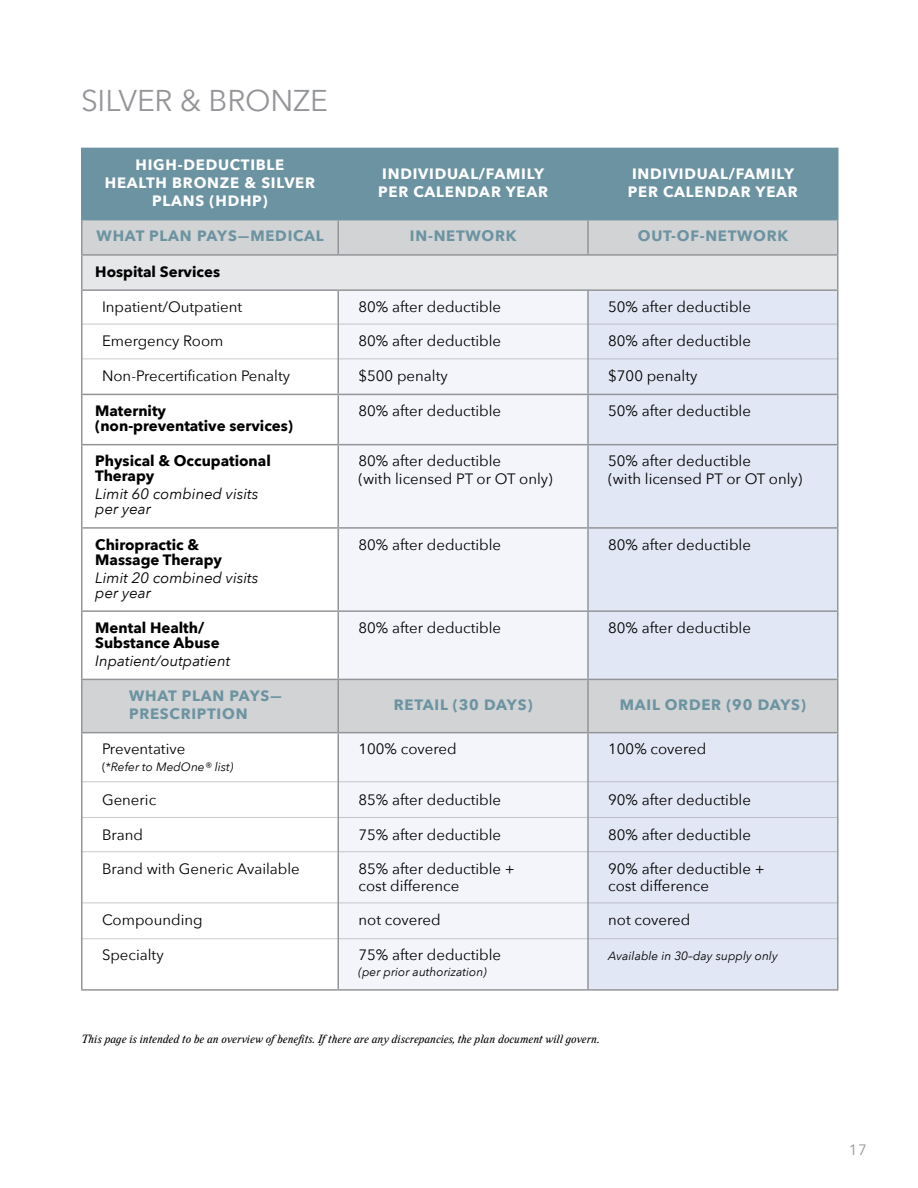
<style>
.page{position:relative;width:918px;height:1188px;background:#fff}
.page>*{position:absolute;margin:0;border:0;box-sizing:border-box;transform-origin:0 0}
.t1{font:30px "Avenir Next";letter-spacing:-.01em;color:#939598}
.t2{font:15px/18px "Avenir Next";color:#000}
.t3{font:700 15px/15px "Avenir Next";color:#000}
.t4{font:700 15px/18px "Avenir Next";letter-spacing:.05em;color:#fff}
.t5{font:700 15px/18px "Avenir Next";letter-spacing:.05em;color:#6c93a1}
.t6{font:italic 15px/15px "Avenir Next";color:#000}
.t7{font:15px "Avenir Next";color:#939598}
.t8{font:italic 12px "Felice";color:#000}
.t9{font:italic 12px "Avenir Next";color:#000}
.s1{font-style:normal}
</style>
<div class="page">
<div style="left:82px;top:149px;width:755px;height:70px;background:#6c93a1"></div>
<svg style="left:82px;top:220px;width:755px;height:512px"></svg>
<div style="left:82px;top:255px;width:756px;height:35px;background:#e6e7e8"></div>
<svg style="left:339px;top:291px;width:248px;height:698px;fill:#f3f5fb"></svg>
<svg style="left:589px;top:291px;width:248px;height:698px;background:#e0e5f2"></svg>
<hr style="left:81px;top:220px;width:1px;height:34px;background:#939598">
<hr style="left:338px;top:220px;width:1px;height:34px;background:#939598">
<hr style="left:587px;top:220px;width:2px;height:34px;background:#939598">
<hr style="left:837px;top:220px;width:1px;height:34px;background:#939598">
<hr style="left:81px;top:254px;width:257px;height:2px;background:#939598">
<hr style="left:81px;top:256px;width:1px;height:33px;background:#939598">
<hr style="left:338px;top:254px;width:250px;height:2px;background:#939598">
<hr style="left:588px;top:254px;width:250px;height:2px;background:#939598">
<hr style="left:837px;top:256px;width:1px;height:33px;background:#939598">
<hr style="left:81px;top:289px;width:257px;height:2px;background:#939598">
<hr style="left:81px;top:291px;width:1px;height:103px;background:#939598">
<hr style="left:338px;top:289px;width:250px;height:2px;background:#939598">
<hr style="left:338px;top:291px;width:1px;height:103px;background:#939598">
<hr style="left:588px;top:289px;width:250px;height:2px;background:#939598">
<hr style="left:587px;top:291px;width:2px;height:103px;background:#939598">
<hr style="left:837px;top:291px;width:1px;height:103px;background:#939598">
<hr style="left:81px;top:394px;width:257px;height:1px;background:#939598">
<hr style="left:81px;top:395px;width:1px;height:49px;background:#939598">
<hr style="left:338px;top:394px;width:250px;height:1px;background:#939598">
<hr style="left:338px;top:395px;width:1px;height:49px;background:#939598">
<hr style="left:588px;top:394px;width:250px;height:1px;background:#939598">
<hr style="left:587px;top:395px;width:2px;height:49px;background:#939598">
<hr style="left:837px;top:395px;width:1px;height:49px;background:#939598">
<hr style="left:81px;top:444px;width:257px;height:1px;background:#939598">
<hr style="left:81px;top:445px;width:1px;height:82px;background:#939598">
<hr style="left:338px;top:444px;width:250px;height:1px;background:#939598">
<hr style="left:338px;top:445px;width:1px;height:82px;background:#939598">
<hr style="left:588px;top:444px;width:250px;height:1px;background:#939598">
<hr style="left:587px;top:445px;width:2px;height:82px;background:#939598">
<hr style="left:837px;top:445px;width:1px;height:82px;background:#939598">
<hr style="left:81px;top:527px;width:257px;height:2px;background:#939598">
<hr style="left:81px;top:529px;width:1px;height:81px;background:#939598">
<hr style="left:338px;top:527px;width:250px;height:2px;background:#939598">
<hr style="left:338px;top:529px;width:1px;height:81px;background:#939598">
<hr style="left:588px;top:527px;width:250px;height:2px;background:#939598">
<hr style="left:587px;top:529px;width:2px;height:81px;background:#939598">
<hr style="left:837px;top:529px;width:1px;height:81px;background:#939598">
<hr style="left:81px;top:610px;width:257px;height:2px;background:#939598">
<hr style="left:81px;top:612px;width:1px;height:67px;background:#939598">
<hr style="left:338px;top:610px;width:250px;height:2px;background:#939598">
<hr style="left:338px;top:612px;width:1px;height:67px;background:#939598">
<hr style="left:588px;top:610px;width:250px;height:2px;background:#939598">
<hr style="left:587px;top:612px;width:2px;height:67px;background:#939598">
<hr style="left:837px;top:612px;width:1px;height:67px;background:#939598">
<hr style="left:81px;top:679px;width:257px;height:1px;background:#939598">
<hr style="left:81px;top:680px;width:1px;height:52px;background:#939598">
<hr style="left:338px;top:679px;width:250px;height:1px;background:#939598">
<hr style="left:338px;top:680px;width:1px;height:52px;background:#939598">
<hr style="left:588px;top:679px;width:250px;height:1px;background:#939598">
<hr style="left:587px;top:680px;width:2px;height:52px;background:#939598">
<hr style="left:837px;top:680px;width:1px;height:52px;background:#939598">
<hr style="left:81px;top:732px;width:257px;height:1px;background:#939598">
<hr style="left:81px;top:733px;width:1px;height:256px;background:#939598">
<hr style="left:338px;top:732px;width:250px;height:1px;background:#939598">
<hr style="left:338px;top:733px;width:1px;height:256px;background:#939598">
<hr style="left:588px;top:732px;width:250px;height:1px;background:#939598">
<hr style="left:587px;top:733px;width:2px;height:256px;background:#939598">
<hr style="left:837px;top:733px;width:1px;height:256px;background:#939598">
<hr style="left:81px;top:989px;width:257px;height:2px;background:#939598">
<hr style="left:338px;top:989px;width:250px;height:2px;background:#939598">
<hr style="left:588px;top:989px;width:250px;height:2px;background:#939598">
<hr style="left:81px;top:148px;width:257px;height:1px;background:#6c93a1">
<hr style="left:81px;top:149px;width:1px;height:70px;background:#6c93a1">
<hr style="left:338px;top:148px;width:250px;height:1px;background:#6c93a1">
<hr style="left:338px;top:149px;width:1px;height:70px;background:#6c93a1">
<hr style="left:588px;top:148px;width:250px;height:1px;background:#6c93a1">
<hr style="left:587px;top:149px;width:2px;height:70px;background:#6c93a1">
<hr style="left:837px;top:149px;width:1px;height:70px;background:#6c93a1">
<hr style="left:81px;top:219px;width:257px;height:1px;background:#6c93a1">
<hr style="left:338px;top:219px;width:250px;height:1px;background:#6c93a1">
<hr style="left:588px;top:219px;width:250px;height:1px;background:#6c93a1">
<hr style="left:81px;top:358px;width:756px;height:1px;background:#939598">
<hr style="left:81px;top:781px;width:756px;height:1px;background:#939598">
<hr style="left:81px;top:817px;width:756px;height:1px;background:#939598">
<hr style="left:81px;top:851px;width:756px;height:1px;background:#939598">
<hr style="left:81px;top:903px;width:756px;height:1px;background:#939598">
<hr style="left:81px;top:938px;width:756px;height:1px;background:#939598">
<hr style="left:81px;top:324px;width:756px;height:1px;background:#939598">
<h1 class="t1" style="left:81px;top:75px;width:248px">SILVER &amp; BRONZE</h1>
<p class="t4" style="left:105px;top:156px;width:212px;text-align:center">HIGH-DEDUCTIBLE<br>HEALTH BRONZE &amp; SILVER<br>PLANS (HDHP)</p>
<p class="t4" style="left:378px;top:165px;width:171px">INDIVIDUAL/FAMILY<br>PER CALENDAR YEAR</p>
<p class="t4" style="left:628px;top:165px;width:171px">INDIVIDUAL/FAMILY<br>PER CALENDAR YEAR</p>
<p class="t5" style="left:97px;top:227px;width:229px">WHAT PLAN PAYS—MEDICAL</p>
<p class="t5" style="left:410px;top:227px;width:108px">IN-NETWORK</p>
<p class="t5" style="left:638px;top:227px;width:152px">OUT-OF-NETWORK</p>
<p class="t3" style="left:95px;top:264px;width:126px">Hospital Services</p>
<p class="t2" style="left:102px;top:297px;width:142px">Inpatient/Outpatient</p>
<p class="t2" style="left:102px;top:332px;width:123px">Emergency Room</p>
<p class="t2" style="left:102px;top:366px;width:190px">Non-Precertification Penalty</p>
<p class="t2" style="left:359px;top:297px;width:144px">80% after deductible</p>
<p class="t2" style="left:359px;top:332px;width:144px">80% after deductible</p>
<p class="t2" style="left:359px;top:366px;width:91px">$500 penalty</p>
<p class="t2" style="left:608px;top:297px;width:144px">50% after deductible</p>
<p class="t2" style="left:608px;top:332px;width:144px">80% after deductible</p>
<p class="t2" style="left:608px;top:366px;width:91px">$700 penalty</p>
<p class="t3" style="left:95px;top:403px;width:199px">Maternity (non-preventative services)</p>
<p class="t2" style="left:359px;top:401px;width:144px">80% after deductible</p>
<p class="t2" style="left:608px;top:401px;width:144px">50% after deductible</p>
<p class="t3" style="left:95px;top:453px;width:177px">Physical &amp; Occupational<br>Therapy</p>
<p class="t6" style="left:95px;top:486px;width:165px">Limit 60 combined visits per year</p>
<p class="t2" style="left:359px;top:452px;width:196px">80% after deductible<br>(with licensed PT or OT only)</p>
<p class="t2" style="left:608px;top:452px;width:196px">50% after deductible<br>(with licensed PT or OT only)</p>
<p class="t3" style="left:95px;top:537px;width:128px">Chiropractic &amp;<br>Massage Therapy</p>
<p class="t6" style="left:95px;top:569px;width:165px">Limit 20 combined visits per year</p>
<p class="t3" style="left:95px;top:620px;width:126px">Mental Health/<br>Substance Abuse</p>
<p class="t6" style="left:95px;top:653px;width:137px">Inpatient/outpatient</p>
<p class="t2" style="left:359px;top:535px;width:144px">80% after deductible</p>
<p class="t2" style="left:608px;top:535px;width:144px">80% after deductible</p>
<p class="t2" style="left:359px;top:618px;width:144px">80% after deductible</p>
<p class="t2" style="left:608px;top:618px;width:144px">80% after deductible</p>
<p class="t5" style="left:129px;top:687px;width:154px">WHAT PLAN PAYS—<br>PRESCRIPTION</p>
<p class="t5" style="left:394px;top:696px;width:140px">RETAIL (30 DAYS)</p>
<p class="t5" style="left:620px;top:696px;width:188px">MAIL ORDER (90 DAYS)</p>
<p class="t2" style="left:102px;top:740px;width:85px">Preventative</p>
<p class="t9" style="left:102px;top:757px;width:133px"><span class="s1">(</span>*Refer to MedOne® list)</p>
<p class="t2" style="left:102px;top:791px;width:56px">Generic</p>
<p class="t2" style="left:102px;top:825px;width:43px">Brand</p>
<p class="t2" style="left:102px;top:860px;width:199px">Brand with Generic Available</p>
<p class="t2" style="left:102px;top:911px;width:102px">Compounding</p>
<p class="t2" style="left:102px;top:945px;width:63px">Specialty</p>
<p class="t2" style="left:358px;top:740px;width:100px">100% covered</p>
<p class="t2" style="left:358px;top:791px;width:144px">85% after deductible</p>
<p class="t2" style="left:358px;top:825px;width:144px">75% after deductible</p>
<p class="t2" style="left:358px;top:860px;width:158px;line-height:16.5px">85% after deductible + cost difference</p>
<p class="t2" style="left:358px;top:911px;width:84px">not covered</p>
<p class="t2" style="left:358px;top:945px;width:144px">75% after deductible</p>
<p class="t9" style="left:358px;top:962px;width:130px">(per prior authorization)</p>
<p class="t2" style="left:608px;top:740px;width:100px">100% covered</p>
<p class="t2" style="left:608px;top:791px;width:144px">90% after deductible</p>
<p class="t2" style="left:608px;top:825px;width:144px">80% after deductible</p>
<p class="t2" style="left:608px;top:860px;width:158px;line-height:16.5px">90% after deductible + cost difference</p>
<p class="t2" style="left:608px;top:911px;width:84px">not covered</p>
<p class="t9" style="left:608px;top:946px;width:171px">Available in 30–day supply only</p>
<p class="t8" style="left:81px;top:1031px;width:520px">This page is intended to be an overview of benefits. If there are any discrepancies, the plan document will govern.</p>
<p class="t7" style="left:849px;top:1138px;width:20px">17</p>
</div>
